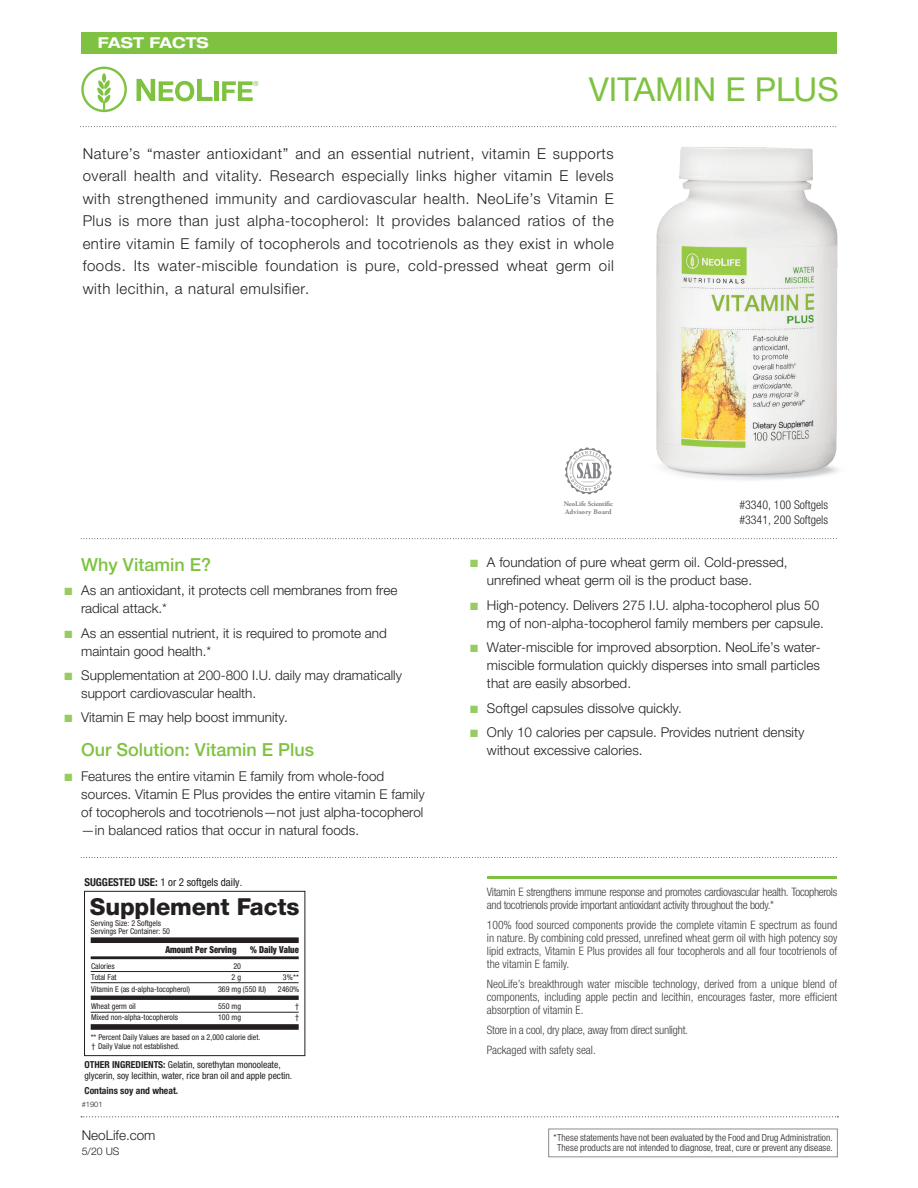
<style>
.page{position:relative;width:918px;height:1188px;background:#fff}
.page>*{position:absolute;margin:0;border:0;box-sizing:border-box;transform-origin:0 0}
.Introductory_Paragra{font:33px "Helvetica Neue LTW1 G";color:#7fc241}
.t1{font:800 23.4px "Helvetica Neue LTW1 G";letter-spacing:-.005em;color:#231f20}
.Title_of_Paragraph{font:500 18px "Helvetica Neue LTW1 G";color:#7fc241}
.Intro_text{font:300 15px/22.5px "Helvetica Neue LTW1 G";letter-spacing:.035em;color:#231f20;text-align:justify}
.t2{font:700 expanded 15px "Helvetica Neue LTW1 G";color:#fff}
.t3{font:300 13.5px/18px "Helvetica Neue LTW1 G";letter-spacing:.005em;color:#231f20}
.Introductory_Paragra-2{font:300 condensed 12px "Helvetica Neue LTW1 G";color:#231f20}
.t4{font:300 condensed 11.7px/13.2px "Helvetica Neue LTW1 G";letter-spacing:-.025em;color:#3e3e3f;text-align:justify}
.t5{font:300 condensed 11.7px "Helvetica Neue LTW1 G";color:#3e3e3f}
.t6{font:condensed 10.95px "Helvetica Neue LTW1 G";color:#231f20}
.t7{font:300 10.5px "Helvetica Neue LTW1 G";color:#231f20}
.t8{font:300 condensed 9.75px/10.5px "Helvetica Neue";letter-spacing:.005em;color:#231f20;text-align:center}
.t9{font:condensed 9.6px/10.5px "Helvetica Neue LTW1 G";color:#231f20}
.t10{font:900 condensed 9.6px "Helvetica Neue LTW1 G";color:#231f20;scale:.9 1}
.t11{font:700 condensed 9.6px "Helvetica Neue LTW1 G";color:#231f20}
.t12{font:condensed 8.1px/8.1px "Helvetica Neue LTW1 G";color:#231f20}
.Bullet{font:300 7.5px "Helvetica Neue LTW1 G";color:#231f20}
.SAB{font:700 7.05px/7.5px "Adobe Garamond Pro";letter-spacing:-.01em;color:#808285}
.s1{color:#98cc63}
.s2{font-weight:700}
</style>
<div class="page">
<svg style="left:81px;top:1116px;width:757px;height:1px"></svg>
<div style="left:81px;top:32px;width:756px;height:22px;background:#7fc241"></div>
<svg style="left:83px;top:126px;width:754px;height:1px"></svg>
<svg style="left:81px;top:67px;width:46px;height:45px"></svg>
<svg style="left:137px;top:79px;width:76px;height:22px"></svg>
<hr style="left:215px;top:81px;width:4px;height:20px;background:#7fc241">
<svg style="left:222px;top:81px;width:36px;height:20px"></svg>
<div style="left:548px;top:1129px;width:290px;height:28px;border:1px solid #8a8c8f"></div>
<svg style="left:81px;top:538px;width:756px;height:1px"></svg>
<svg style="left:81px;top:857px;width:756px;height:1px"></svg>
<hr style="left:487px;top:877px;width:350px;height:2px;background:#7fc241">
<img style="left:656px;top:147px;width:183px;height:333px">
<svg style="left:84px;top:890px;width:222px;height:167px"></svg>
<svg style="left:565px;top:447px;width:47px;height:47px"></svg>
<p class="t2" style="left:98px;top:33px;width:112px">FAST FACTS</p>
<p class="Introductory_Paragra" style="left:589px;top:69px;width:252px">VITAMIN E PLUS</p>
<p class="Intro_text" style="left:83px;top:142px;width:533px">Nature’s “master antioxidant” and an essential nutrient, vitamin E supports overall health and vitality. Research especially links higher vitamin E levels with strengthened immunity and cardiovascular health. NeoLife’s Vitamin E Plus is more than just alpha-tocopherol: It provides balanced ratios of the entire vitamin E family of tocopherols and tocotrienols as they exist in whole foods. Its water-miscible foundation is pure, cold-pressed wheat germ oil with lecithin, a natural emulsifier.</p>
<p class="SAB" style="left:564px;top:500px;width:51px">NeoLife Scientific<br>Advisory Board</p>
<p class="Introductory_Paragra-2" style="left:739px;top:498px;width:90px">#3340, 100 Softgels</p>
<p class="Introductory_Paragra-2" style="left:739px;top:512px;width:90px">#3341, 200 Softgels</p>
<p class="Title_of_Paragraph" style="left:81px;top:553px;width:131px">Why Vitamin E?</p>
<p class="t3" style="left:81px;top:581px;width:318px;text-indent:-17px"><span class="s1">■</span> As an antioxidant, it protects cell membranes from free radical attack.*</p>
<p class="t3" style="left:81px;top:624px;width:307px;text-indent:-17px"><span class="s1">■</span> As an essential nutrient, it is required to promote and maintain good health.*</p>
<p class="t3" style="left:81px;top:666px;width:322px;text-indent:-17px"><span class="s1">■</span> Supplementation at 200-800 I.U. daily may dramatically support cardiovascular health.</p>
<p class="t3" style="left:65px;top:709px;width:225px"><span class="s1">■</span> Vitamin E may help boost immunity.</p>
<p class="Title_of_Paragraph" style="left:81px;top:739px;width:234px">Our Solution: Vitamin E Plus</p>
<p class="t3" style="left:81px;top:767px;width:345px;text-indent:-17px"><span class="s1">■</span> Features the entire vitamin E family from whole-food sources. Vitamin E Plus provides the entire vitamin E family of tocopherols and tocotrienols—not just alpha-tocopherol —in balanced ratios that occur in natural foods.</p>
<p class="t6" style="left:84px;top:876px;width:159px"><span class="s2">SUGGESTED USE:</span> 1 or 2 softgels daily.</p>
<p class="t1" style="left:90px;top:892px;width:211px">Supplement Facts</p>
<p class="t12" style="left:91px;top:919px;width:81px">Serving Size: 2 Softgels<br>Servings Per Container: 50</p>
<p class="t10" style="left:250px;top:944px;width:56px">% Daily Value</p>
<p class="t12" style="left:91px;top:962px;width:25px">Calories</p>
<p class="t12" style="left:233px;top:962px;width:9px">20</p>
<p class="t12" style="left:91px;top:973px;width:27px">Total Fat</p>
<p class="t12" style="left:232px;top:973px;width:11px">2g</p>
<p class="t12" style="left:283px;top:973px;width:18px">3%**</p>
<p class="t12" style="left:91px;top:985px;width:101px">Vitamin E (as d-alpha-tocopherol)</p>
<p class="t12" style="left:218px;top:985px;width:50px">369 mg (550 IU)</p>
<p class="t12" style="left:278px;top:985px;width:23px">2460%</p>
<p class="t12" style="left:91px;top:1002px;width:46px">Wheat germ oil</p>
<p class="t12" style="left:218px;top:1002px;width:24px">550 mg</p>
<p class="t12" style="left:295px;top:1002px;width:5px">†</p>
<p class="t12" style="left:91px;top:1014px;width:89px">Mixed non-alpha-tocopherols</p>
<p class="t12" style="left:218px;top:1014px;width:24px">100 mg</p>
<p class="t12" style="left:295px;top:1014px;width:5px">†</p>
<p class="t12" style="left:91px;top:1032px;width:171px;line-height:9.6px">** Percent Daily Values are based on a 2,000 calorie diet. † Daily Value not established.</p>
<p class="t10" style="left:165px;top:944px;width:81px">Amount Per Serving</p>
<p class="t9" style="left:85px;top:1060px;width:209px"><span class="s2">OTHER INGREDIENTS:</span> Gelatin, sorethytan monooleate, glycerin, soy lecithin, water, rice bran oil and apple pectin.</p>
<p class="t11" style="left:85px;top:1085px;width:95px">Contains soy and wheat.</p>
<p class="Bullet" style="left:82px;top:1100px;width:22px">#1901</p>
<p class="t3" style="left:82px;top:1126px;width:75px">NeoLife.com</p>
<p class="t7" style="left:82px;top:1145px;width:39px">5/20 US</p>
<p class="t3" style="left:487px;top:553px;width:302px;text-indent:-17px"><span class="s1">■</span> A foundation of pure wheat germ oil. Cold-pressed, unrefined wheat germ oil is the product base.</p>
<p class="t3" style="left:487px;top:596px;width:339px;text-indent:-17px"><span class="s1">■</span> High-potency. Delivers 275 I.U. alpha-tocopherol plus 50 mg of non-alpha-tocopherol family members per capsule.</p>
<p class="t3" style="left:487px;top:638px;width:335px;text-align:justify;text-indent:-17px"><span class="s1">■</span> Water-miscible for improved absorption. NeoLife’s water&shy;miscible formulation quickly disperses into small particles that are easily absorbed.</p>
<p class="t3" style="left:470px;top:699px;width:213px"><span class="s1">■</span> Softgel capsules dissolve quickly.</p>
<p class="t3" style="left:487px;top:723px;width:319px;text-indent:-17px"><span class="s1">■</span> Only 10 calories per capsule. Provides nutrient density without excessive calories.</p>
<p class="t4" style="left:487px;top:885px;width:352px">Vitamin E strengthens immune response and promotes cardiovascular health. Tocopherols and tocotrienols provide important antioxidant activity throughout the body.*</p>
<p class="t4" style="left:487px;top:918px;width:352px">100% food sourced components provide the complete vitamin E spectrum as found in nature. By combining cold pressed, unrefined wheat germ oil with high potency soy lipid extracts, Vitamin E Plus provides all four tocopherols and all four tocotrienols of the vitamin E family.</p>
<p class="t4" style="left:487px;top:977px;width:352px">NeoLife’s breakthrough water miscible technology, derived from a unique blend of components, including apple pectin and lecithin, encourages faster, more efficient absorption of vitamin E.</p>
<p class="t4" style="left:487px;top:1023px;width:203px">Store in a cool, dry place, away from direct sunlight.</p>
<p class="t5" style="left:487px;top:1043px;width:110px">Packaged with safety seal.</p>
<p class="t8" style="left:554px;top:1132px;width:281px">*These statements have not been evaluated by the Food and Drug Administration.<br>These products are not intended to diagnose, treat, cure or prevent any disease.</p>
</div>
